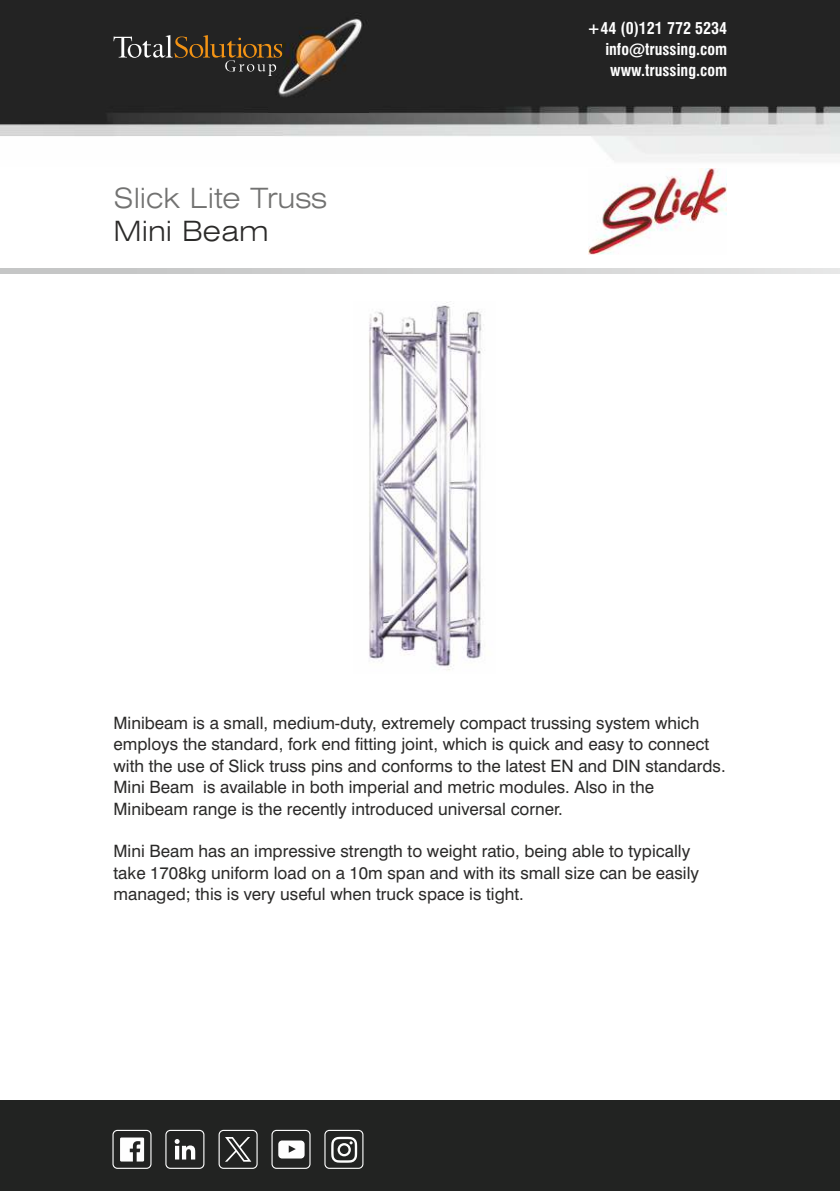
<style>
.page{position:relative;width:840px;height:1191px;background:#fff}
.page>*{position:absolute;margin:0;border:0;box-sizing:border-box;transform-origin:0 0}
.t1{font:300 expanded 28px "Swiss 721 BT";color:#727271}
.t2{font:300 expanded 28px "Swiss 721 BT";color:#2b2a29}
.t3{font:17px/21.4px "Swiss 721 BT";color:#2b2a29}
.t4{font:700 condensed 16px/21.2px "Swiss 721 BT";color:#fefefe;text-align:right}
</style>
<div class="page">
<img style="left:369px;top:301px;width:115px;height:369px">
<img style="left:0;top:0;width:839px;height:161px">
<img style="left:269px;top:12px;width:99px;height:100px">
<svg style="left:113px;top:35px;width:170px;height:41px;background:#41392f"></svg>
<svg style="left:0;top:269px;width:839px;height:5px;background:#d2d2d2"></svg>
<img style="left:588px;top:168px;width:138px;height:86px">
<div style="left:0;top:1100px;width:839px;height:91px;background:#222322"></div>
<div style="left:218px;top:1129px;width:39px;height:39px;border:1px solid #fefefe;border-radius:4px"></div>
<svg style="left:225px;top:1137px;width:26px;height:24px"></svg>
<div style="left:112px;top:1129px;width:39px;height:39px;border:1px solid #fefefe;border-radius:4px"></div>
<div style="left:165px;top:1129px;width:39px;height:39px;border:1px solid #fefefe;border-radius:4px"></div>
<div style="left:271px;top:1129px;width:39px;height:39px;border:1px solid #fefefe;border-radius:4px"></div>
<div style="left:324px;top:1129px;width:39px;height:39px;border:1px solid #fefefe;border-radius:4px"></div>
<svg style="left:331px;top:1136px;width:26px;height:26px"></svg>
<svg style="left:278px;top:1140px;width:26px;height:18px"></svg>
<svg style="left:174px;top:1139px;width:21px;height:20px"></svg>
<svg style="left:120px;top:1137px;width:24px;height:24px"></svg>
<h1 class="t1" style="left:113px;top:186px;width:215px">Slick Lite Truss</h1>
<h1 class="t2" style="left:113px;top:220px;width:157px">Mini Beam</h1>
<p class="t4" style="left:586px;top:19px;width:141px">+44 (0)121 772 5234 info@trussing.com www.trussing.com</p>
<p class="t3" style="left:113px;top:714px;width:613px">Minibeam is a small, medium-duty, extremely compact trussing system which employs the standard, fork end fitting joint, which is quick and easy to connect with the use of Slick truss pins and conforms to the latest EN and DIN standards.<br>Mini Beam is available in both imperial and metric modules. Also in the Minibeam range is the recently introduced universal corner.</p>
<p class="t3" style="left:113px;top:842px;width:587px">Mini Beam has an impressive strength to weight ratio, being able to typically take 1708kg uniform load on a 10m span and with its small size can be easily managed; this is very useful when truck space is tight.</p>
</div>
